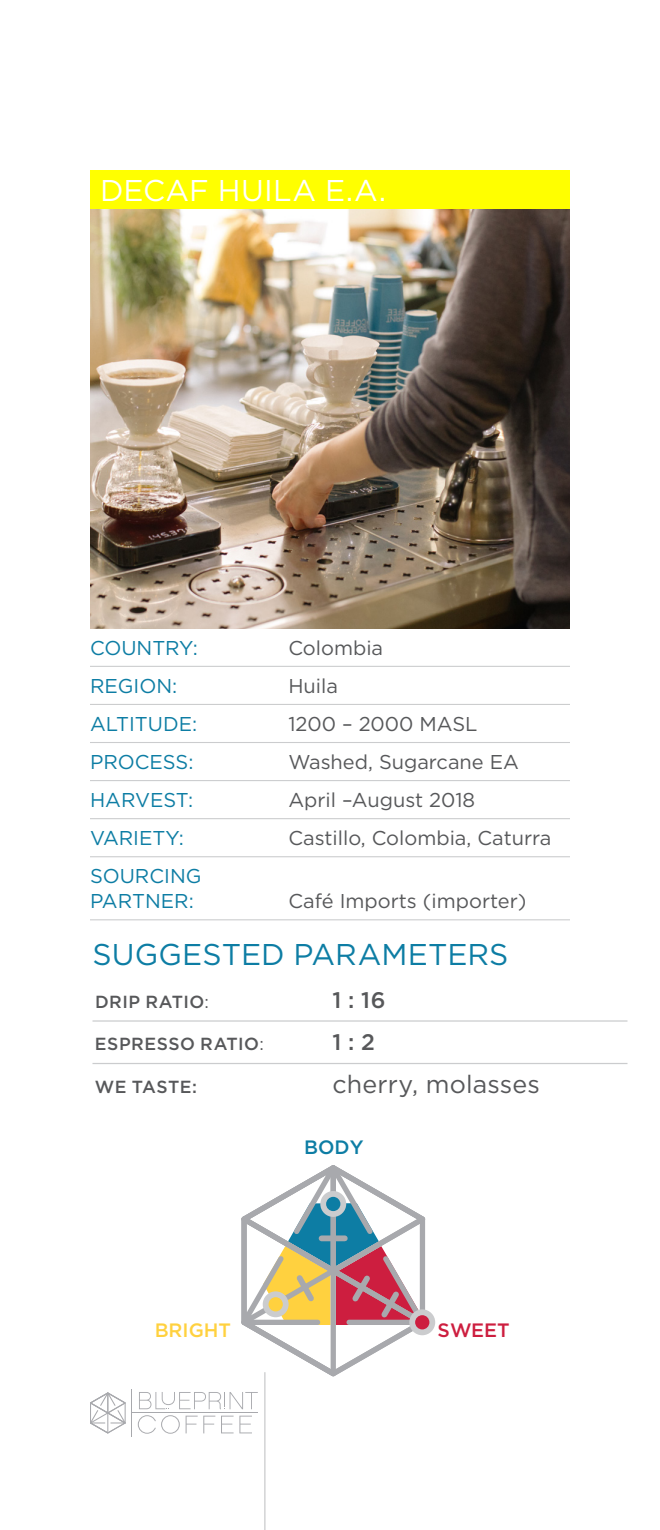
<style>
.page{position:relative;width:660px;height:1530px;background:#fff}
.page>*{position:absolute;margin:0;border:0;box-sizing:border-box;transform-origin:0 0}
.t1{font:30px "Gotham";color:#0d7da4}
.t2{font:30px "Gotham";letter-spacing:.005em;color:#fff}
.t3{font:25px "Gotham";letter-spacing:.005em;color:#57585a}
.t4{font:500 22.5px "Gotham";color:#57585a}
.t5{font:20px "Gotham";color:#57585a}
.t6{font:20px/25px "Gotham";color:#0d7da4}
.t7{font:500 19.25px "Gotham";color:#ffd13f}
.t8{font:500 19.25px "Gotham";color:#cd1e3f}
.t9{font:500 19.25px "Gotham";color:#0d7da4}
.t10{font:500 17.5px "Gotham";letter-spacing:.03em;color:#57585a}
.s1{font-weight:400}
</style>
<div class="page">
<svg style="left:139px;top:1392px;width:119px;height:17px"></svg>
<svg style="left:138px;top:1415px;width:42px;height:19px"></svg>
<svg style="left:186px;top:1416px;width:29px;height:17px"></svg>
<svg style="left:221px;top:1416px;width:31px;height:17px"></svg>
<hr style="left:131px;top:1389px;width:1px;height:48px;background:#a8a9ad">
<hr style="left:132px;top:1412px;width:126px;height:1px;background:#a8a9ad">
<svg style="left:90px;top:1392px;width:36px;height:41px"></svg>
<hr style="left:90px;top:628px;width:480px;height:1px;background:#cbccce">
<hr style="left:90px;top:666px;width:480px;height:1px;background:#cbccce">
<hr style="left:90px;top:704px;width:480px;height:1px;background:#cbccce">
<hr style="left:90px;top:742px;width:480px;height:1px;background:#cbccce">
<hr style="left:90px;top:780px;width:480px;height:1px;background:#cbccce">
<hr style="left:90px;top:818px;width:480px;height:1px;background:#cbccce">
<hr style="left:90px;top:856px;width:480px;height:1px;background:#cbccce">
<hr style="left:90px;top:919px;width:480px;height:1px;background:#cbccce">
<hr style="left:264px;top:1372px;width:1px;height:158px;background:#bcbdc0">
<div style="left:90px;top:170px;width:480px;height:42px;background:#ff0"></div>
<img style="left:90px;top:209px;width:480px;height:419px">
<hr style="left:93px;top:1020px;width:535px;height:2px;background:#cbccce">
<hr style="left:93px;top:1063px;width:535px;height:1px;background:#cbccce">
<svg style="left:241px;top:1165px;width:194px;height:211px"></svg>
<h1 class="t2" style="left:100px;top:171px;width:288px">DECAF HUILA E.A.</h1>
<p class="t6" style="left:90px;top:635px;width:109px">COUNTRY:</p>
<p class="t5" style="left:288px;top:639px;width:96px">Colombia</p>
<p class="t6" style="left:90px;top:673px;width:89px">REGION:</p>
<p class="t5" style="left:288px;top:677px;width:51px">Huila</p>
<p class="t6" style="left:90px;top:711px;width:109px">ALTITUDE:</p>
<p class="t5" style="left:288px;top:715px;width:191px">1200 – 2000 MASL</p>
<p class="t6" style="left:90px;top:749px;width:105px">PROCESS:</p>
<p class="t5" style="left:288px;top:749px;width:232px">Washed, Sugarcane EA</p>
<p class="t6" style="left:90px;top:787px;width:105px">HARVEST:</p>
<p class="t5" style="left:288px;top:791px;width:188px">April –August 2018</p>
<p class="t6" style="left:90px;top:825px;width:96px">VARIETY:</p>
<p class="t5" style="left:288px;top:829px;width:264px">Castillo, Colombia, Caturra</p>
<p class="t6" style="left:90px;top:863px;width:113px">SOURCING<br>PARTNER:</p>
<p class="t5" style="left:288px;top:889px;width:240px">Café Imports (importer)</p>
<h1 class="t1" style="left:92px;top:936px;width:417px">SUGGESTED PARAMETERS</h1>
<p class="t10" style="left:95px;top:994px;width:116px">DRIP RATIO<span class="s1">:</span></p>
<p class="t4" style="left:332px;top:990px;width:54px">1 : 16</p>
<p class="t10" style="left:95px;top:1036px;width:170px">ESPRESSO RATIO<span class="s1">:</span></p>
<p class="t4" style="left:332px;top:1032px;width:44px">1 : 2</p>
<p class="t10" style="left:95px;top:1079px;width:104px">WE TASTE:</p>
<p class="t3" style="left:332px;top:1068px;width:209px">cherry, molasses</p>
<p class="t9" style="left:304px;top:1139px;width:61px">BODY</p>
<p class="t7" style="left:155px;top:1322px;width:78px">BRIGHT</p>
<p class="t8" style="left:438px;top:1322px;width:73px">SWEET</p>
</div>
